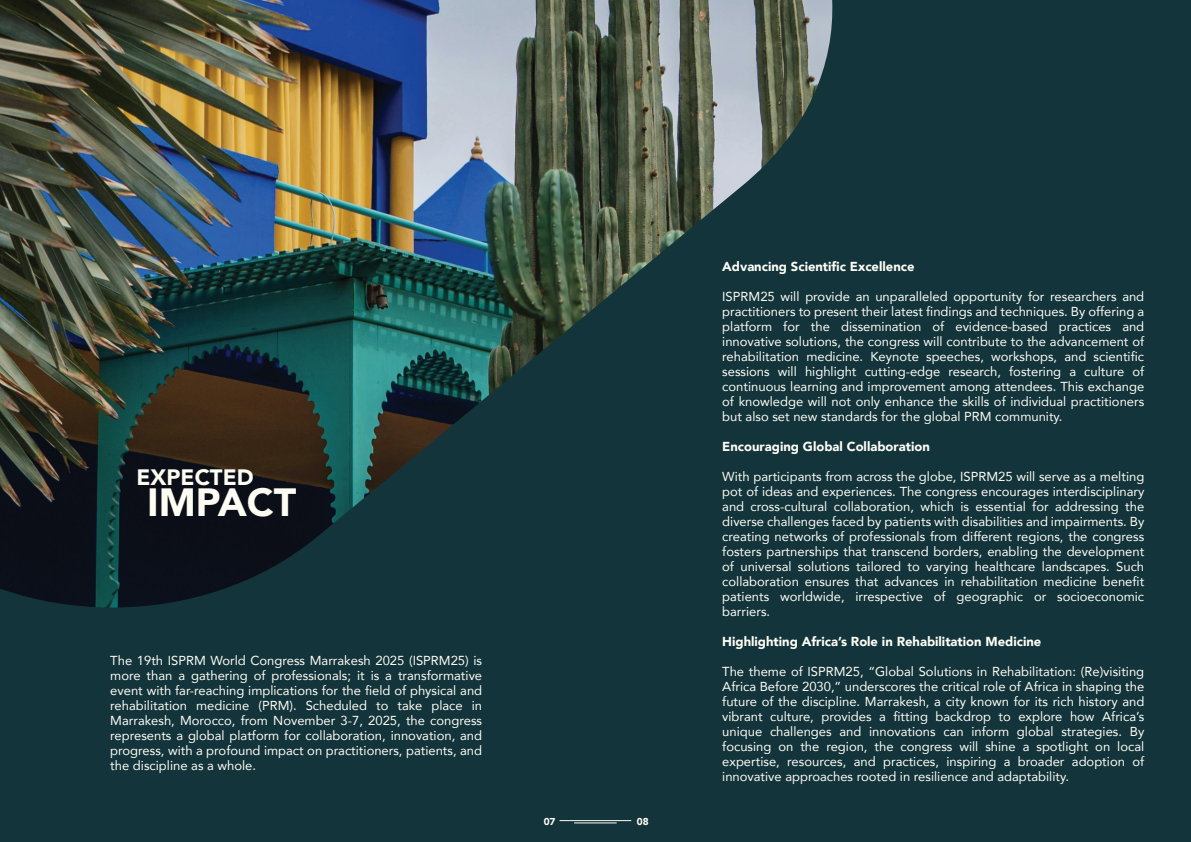
<style>
.page{position:relative;width:1191px;height:842px;background:#13343b}
.page>*{position:absolute;margin:0;border:0;box-sizing:border-box;transform-origin:0 0}
.t1{font:900 39.3px "Avenir";color:#fdfdf3}
.t2{font:900 22.3px "Avenir";color:#fdfdf3}
.t3{font:13px/15px "Avenir";color:#fdfdf4;text-align:justify}
.t4{font:900 13px "Avenir";color:#fdfdf4}
.t5{font:900 10px "Avenir";color:#fdfdf3}
</style>
<div class="page">
<img style="left:0;top:0;width:833px;height:607px">
<hr style="left:559px;top:820px;width:72px;height:1px;background:#fdfdf3">
<hr style="left:574px;top:822px;width:42px;height:1px;background:#fdfdf3">
<h2 class="t2" style="left:136px;top:458px;width:119px">EXPECTED</h2>
<h1 class="t1" style="left:147px;top:469px;width:151px">IMPACT</h1>
<p class="t3" style="left:110px;top:653px;width:373px">The 19th ISPRM World Congress Marrakesh 2025 (ISPRM25) is more than a gathering of professionals; it is a transformative event with far-reaching implications for the field of physical and rehabilitation medicine (PRM). Scheduled to take place in Marrakesh, Morocco, from November 3-7, 2025, the congress represents a global platform for collaboration, innovation, and progress, with a profound impact on practitioners, patients, and the discipline as a whole.</p>
<p class="t5" style="left:543px;top:813px;width:13px">07</p>
<p class="t5" style="left:637px;top:813px;width:13px">08</p>
<p class="t4" style="left:722px;top:255px;width:194px">Advancing Scientific Excellence</p>
<p class="t3" style="left:722px;top:288px;width:423px">ISPRM25 will provide an unparalleled opportunity for researchers and practitioners to present their latest findings and techniques. By offering a platform for the dissemination of evidence-based practices and innovative solutions, the congress will contribute to the advancement of rehabilitation medicine. Keynote speeches, workshops, and scientific sessions will highlight cutting-edge research, fostering a culture of continuous learning and improvement among attendees. This exchange of knowledge will not only enhance the skills of individual practitioners but also set new standards for the global PRM community.</p>
<p class="t4" style="left:722px;top:435px;width:209px">Encouraging Global Collaboration</p>
<p class="t3" style="left:722px;top:468px;width:423px">With participants from across the globe, ISPRM25 will serve as a melting pot of ideas and experiences. The congress encourages interdisciplinary and cross-cultural collaboration, which is essential for addressing the diverse challenges faced by patients with disabilities and impairments. By creating networks of professionals from different regions, the congress fosters partnerships that transcend borders, enabling the development of universal solutions tailored to varying healthcare landscapes. Such collaboration ensures that advances in rehabilitation medicine benefit patients worldwide, irrespective of geographic or socioeconomic barriers.</p>
<p class="t4" style="left:722px;top:630px;width:321px">Highlighting Africa’s Role in Rehabilitation Medicine</p>
<p class="t3" style="left:722px;top:663px;width:423px">The theme of ISPRM25, “Global Solutions in Rehabilitation: (Re)visiting Africa Before 2030,” underscores the critical role of Africa in shaping the future of the discipline. Marrakesh, a city known for its rich history and vibrant culture, provides a fitting backdrop to explore how Africa’s unique challenges and innovations can inform global strategies. By focusing on the region, the congress will shine a spotlight on local expertise, resources, and practices, inspiring a broader adoption of innovative approaches rooted in resilience and adaptability.</p>
</div>
